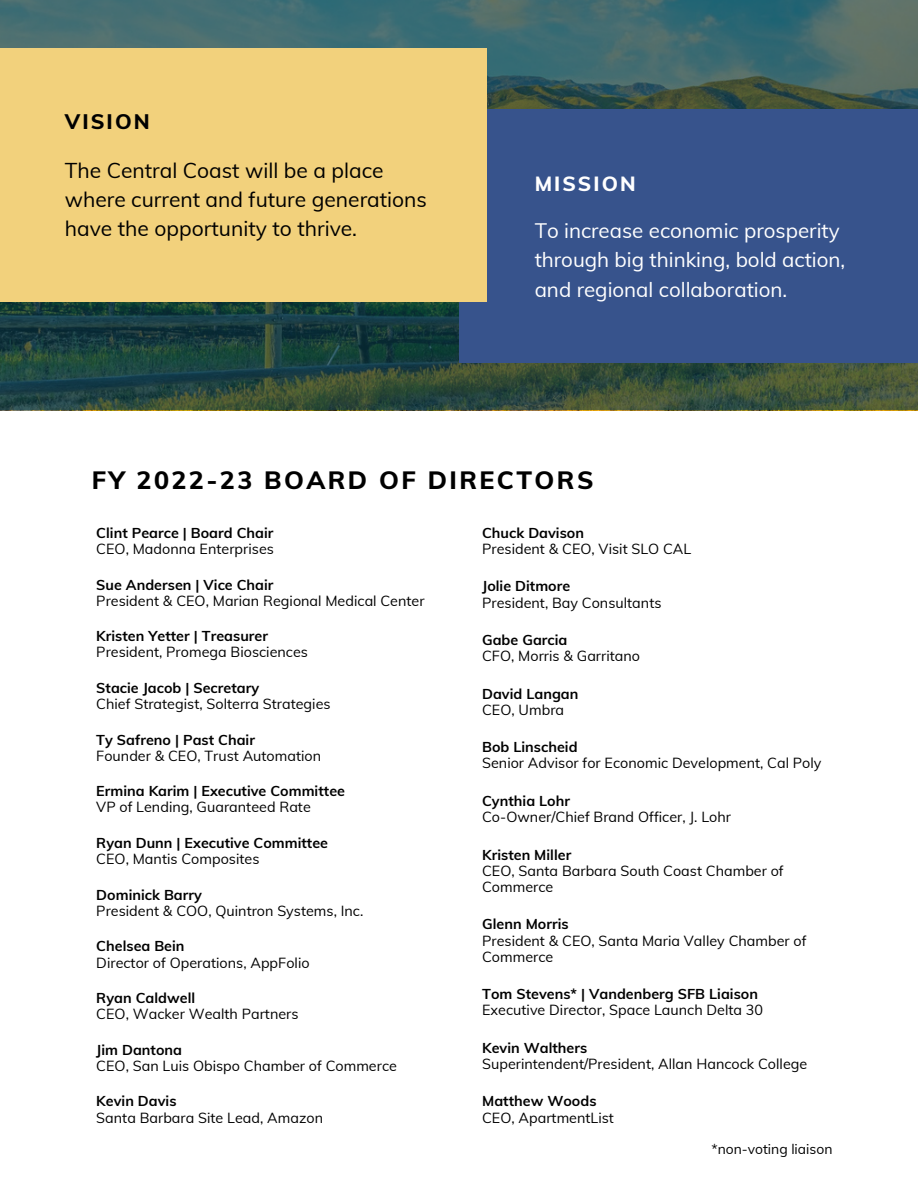
<style>
.page{position:relative;width:918px;height:1188px;background:#fff}
.page>*{position:absolute;margin:0;border:0;box-sizing:border-box;transform-origin:0 0}
.t1{font:800 25.05px "Muli";letter-spacing:.095em;color:#000}
.t2{font:21px "Muli";color:#000}
.t3{font:800 21px "Muli";letter-spacing:.1em;color:#000}
.t4{font:20.55px "Muli";color:#fff}
.t5{font:800 20.55px "Muli";letter-spacing:.1em;color:#fff}
.t6{font:14.4px/16px "Muli";color:#000}
.t7{font:700 14.4px "Muli";color:#000}
.t8{font:13.8px "Muli";color:#000}
</style>
<div class="page">
<svg style="left:0;top:0;width:918px;height:410px;background:#355752"></svg>
<div style="left:459px;top:110px;width:459px;height:253px;background:#37538c"></div>
<div style="left:0;top:49px;width:487px;height:253px;background:#f2d17c"></div>
<p class="t3" style="left:65px;top:108px;width:87px">VISION</p>
<p class="t2" style="left:65px;top:157px;width:320px">The Central Coast will be a place</p>
<p class="t2" style="left:65px;top:186px;width:364px">where current and future generations</p>
<p class="t2" style="left:65px;top:214px;width:294px">have the opportunity to thrive.</p>
<p class="t5" style="left:535px;top:170px;width:102px">MISSION</p>
<p class="t4" style="left:535px;top:218px;width:306px">To increase economic prosperity</p>
<p class="t4" style="left:535px;top:247px;width:312px">through big thinking, bold action,</p>
<p class="t4" style="left:535px;top:277px;width:254px">and regional collaboration.</p>
<p class="t1" style="left:92px;top:463px;width:503px">FY 2022-23 BOARD OF DIRECTORS</p>
<p class="t7" style="left:96px;top:523px;width:179px">Clint Pearce | Board Chair</p>
<p class="t6" style="left:96px;top:540px;width:179px">CEO, Madonna Enterprises</p>
<p class="t7" style="left:96px;top:575px;width:179px">Sue Andersen | Vice Chair</p>
<p class="t6" style="left:96px;top:592px;width:330px">President &amp; CEO, Marian Regional Medical Center</p>
<p class="t7" style="left:96px;top:627px;width:173px">Kristen Yetter | Treasurer</p>
<p class="t6" style="left:96px;top:644px;width:213px">President, Promega Biosciences</p>
<p class="t7" style="left:482px;top:523px;width:103px">Chuck Davison</p>
<p class="t6" style="left:482px;top:540px;width:211px">President &amp; CEO, Visit SLO CAL</p>
<p class="t7" style="left:482px;top:577px;width:90px">Jolie Ditmore</p>
<p class="t6" style="left:482px;top:594px;width:181px">President, Bay Consultants</p>
<p class="t7" style="left:482px;top:631px;width:87px">Gabe Garcia</p>
<p class="t6" style="left:482px;top:648px;width:159px">CFO, Morris &amp; Garritano</p>
<p class="t7" style="left:482px;top:684px;width:98px">David Langan</p>
<p class="t6" style="left:482px;top:701px;width:84px">CEO, Umbra</p>
<p class="t7" style="left:96px;top:678px;width:164px">Stacie Jacob | Secretary</p>
<p class="t6" style="left:96px;top:696px;width:236px">Chief Strategist, Solterra Strategies</p>
<p class="t7" style="left:96px;top:730px;width:160px">Ty Safreno | Past Chair</p>
<p class="t6" style="left:96px;top:747px;width:226px">Founder &amp; CEO, Trust Automation</p>
<p class="t7" style="left:96px;top:782px;width:250px">Ermina Karim | Executive Committee</p>
<p class="t6" style="left:96px;top:799px;width:216px">VP of Lending, Guaranteed Rate</p>
<p class="t7" style="left:96px;top:834px;width:233px">Ryan Dunn | Executive Committee</p>
<p class="t6" style="left:96px;top:851px;width:165px">CEO, Mantis Composites</p>
<p class="t7" style="left:96px;top:885px;width:107px">Dominick Barry</p>
<p class="t6" style="left:96px;top:902px;width:269px">President &amp; COO, Quintron Systems, Inc.</p>
<p class="t7" style="left:96px;top:937px;width:90px">Chelsea Bein</p>
<p class="t6" style="left:96px;top:954px;width:215px">Director of Operations, AppFolio</p>
<p class="t7" style="left:96px;top:989px;width:100px">Ryan Caldwell</p>
<p class="t6" style="left:96px;top:1006px;width:204px">CEO, Wacker Wealth Partners</p>
<p class="t7" style="left:96px;top:1040px;width:87px">Jim Dantona</p>
<p class="t6" style="left:96px;top:1057px;width:302px">CEO, San Luis Obispo Chamber of Commerce</p>
<p class="t7" style="left:96px;top:1092px;width:82px">Kevin Davis</p>
<p class="t6" style="left:96px;top:1109px;width:228px">Santa Barbara Site Lead, Amazon</p>
<p class="t7" style="left:482px;top:738px;width:97px">Bob Linscheid</p>
<p class="t6" style="left:482px;top:755px;width:341px">Senior Advisor for Economic Development, Cal Poly</p>
<p class="t7" style="left:482px;top:792px;width:89px">Cynthia Lohr</p>
<p class="t6" style="left:482px;top:809px;width:250px">Co-Owner/Chief Brand Officer, J. Lohr</p>
<p class="t7" style="left:482px;top:845px;width:91px">Kristen Miller</p>
<p class="t6" style="left:482px;top:862px;width:303px">CEO, Santa Barbara South Coast Chamber of<br>Commerce</p>
<p class="t7" style="left:482px;top:915px;width:88px">Glenn Morris</p>
<p class="t6" style="left:482px;top:932px;width:326px">President &amp; CEO, Santa Maria Valley Chamber of<br>Commerce</p>
<p class="t7" style="left:482px;top:985px;width:277px">Tom Stevens* | Vandenberg SFB Liaison</p>
<p class="t6" style="left:482px;top:1002px;width:283px">Executive Director, Space Launch Delta 30</p>
<p class="t7" style="left:482px;top:1038px;width:107px">Kevin Walthers</p>
<p class="t6" style="left:482px;top:1055px;width:327px">Superintendent/President, Allan Hancock College</p>
<p class="t7" style="left:482px;top:1092px;width:116px">Matthew Woods</p>
<p class="t6" style="left:482px;top:1109px;width:133px">CEO, ApartmentList</p>
<p class="t8" style="left:711px;top:1141px;width:123px">*non-voting liaison</p>
</div>
